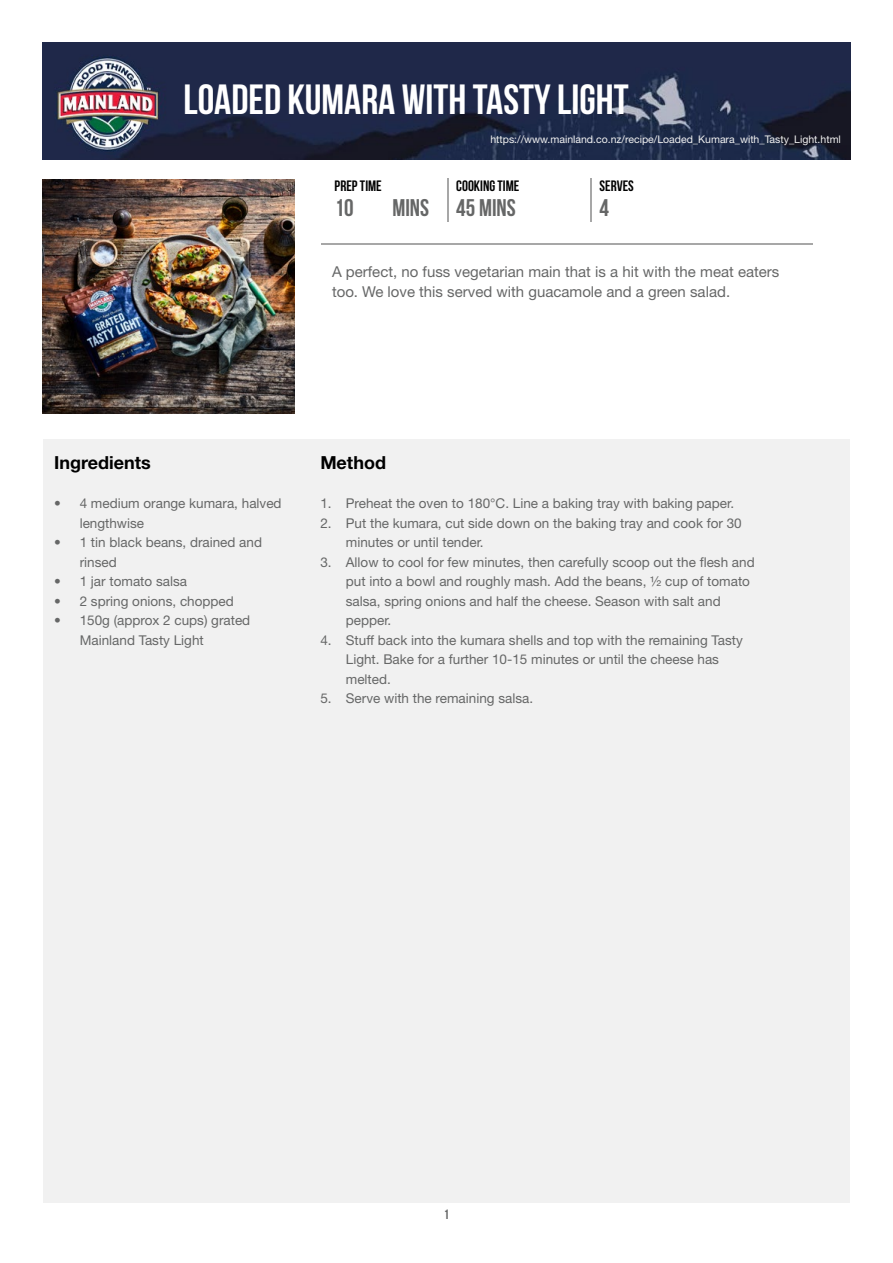
<style>
.page{position:relative;width:893px;height:1263px;background:#fff}
.page>*{position:absolute;margin:0;border:0;box-sizing:border-box;transform-origin:0 0}
.t1{font:700 42px "Bebas Neue";color:#fff}
.t2{font:700 24px "Bebas Neue";color:#666767}
.t3{font:700 18px "Helvetica Neue LT Std";color:#000}
.t4{font:15px/19.5px "Helvetica Neue LT Std";color:#666767}
.t5{font:700 15px "Bebas Neue";color:#000}
.t6{font:13.5px/19.5px "Helvetica Neue LT Std";color:#666767}
.t7{font:700 13.5px "Bebas Neue";color:#666767}
.t8{font:10.5px "Helvetica Neue LT Std";color:#f1f1f1}
</style>
<div class="page">
<div style="left:43px;top:439px;width:807px;height:763px;background:#f1f1f1"></div>
<img style="left:43px;top:43px;width:807px;height:116px">
<hr style="left:321px;top:243px;width:491px;height:2px;background:#a7a7a7">
<hr style="left:590px;top:178px;width:1px;height:44px;background:#a7a7a7">
<hr style="left:447px;top:178px;width:2px;height:44px;background:#a7a7a7">
<img style="left:43px;top:180px;width:252px;height:234px">
<h1 class="t1" style="left:183px;top:77px;width:447px">LOADED KUMARA WITH TASTY LIGHT</h1>
<p class="t8" style="left:490px;top:133px;width:352px">https://www.mainland.co.nz/recipe/Loaded_Kumara_with_Tasty_Light.html</p>
<p class="t5" style="left:335px;top:177px;width:49px">PREP TIME</p>
<p class="t5" style="left:456px;top:177px;width:65px">COOKING TIME</p>
<p class="t5" style="left:600px;top:177px;width:36px">SERVES</p>
<h2 class="t2" style="left:335px;top:194px;width:21px">10</h2>
<h2 class="t2" style="left:392px;top:194px;width:125px">MINS 45 MINS</h2>
<h2 class="t2" style="left:600px;top:194px;width:11px">4</h2>
<p class="t4" style="left:332px;top:262px;width:449px">A perfect, no fuss vegetarian main that is a hit with the meat eaters too. We love this served with guacamole and a green salad.</p>
<h3 class="t3" style="left:54px;top:451px;width:98px">Ingredients</h3>
<h3 class="t3" style="left:320px;top:451px;width:67px">Method</h3>
<p class="t6" style="left:80px;top:493px;width:203px;text-indent:-26px">• 4 medium orange kumara, halved lengthwise</p>
<p class="t6" style="left:80px;top:532px;width:184px;text-indent:-26px">• 1 tin black beans, drained and rinsed</p>
<p class="t6" style="left:54px;top:571px;width:134px">• 1 jar tomato salsa</p>
<p class="t6" style="left:54px;top:591px;width:181px">• 2 spring onions, chopped</p>
<p class="t6" style="left:80px;top:610px;width:172px;text-indent:-26px">• 150g (approx 2 cups) grated<br>Mainland Tasty Light</p>
<p class="t6" style="left:320px;top:493px;width:415px">1. Preheat the oven to 180°C. Line a baking tray with baking paper.</p>
<p class="t6" style="left:346px;top:513px;width:397px;text-indent:-26px">2. Put the kumara, cut side down on the baking tray and cook for 30 minutes or until tender.</p>
<p class="t6" style="left:346px;top:552px;width:410px;text-indent:-26px">3. Allow to cool for few minutes, then carefully scoop out the flesh and put into a bowl and roughly mash. Add the beans, ½ cup of tomato salsa, spring onions and half the cheese. Season with salt and pepper.</p>
<p class="t6" style="left:346px;top:630px;width:398px;text-indent:-26px">4. Stuff back into the kumara shells and top with the remaining Tasty<br>Light. Bake for a further 10-15 minutes or until the cheese has melted.</p>
<p class="t6" style="left:320px;top:688px;width:214px">5. Serve with the remaining salsa.</p>
<p class="t7" style="left:444px;top:1207px;width:7px">1</p>
</div>
